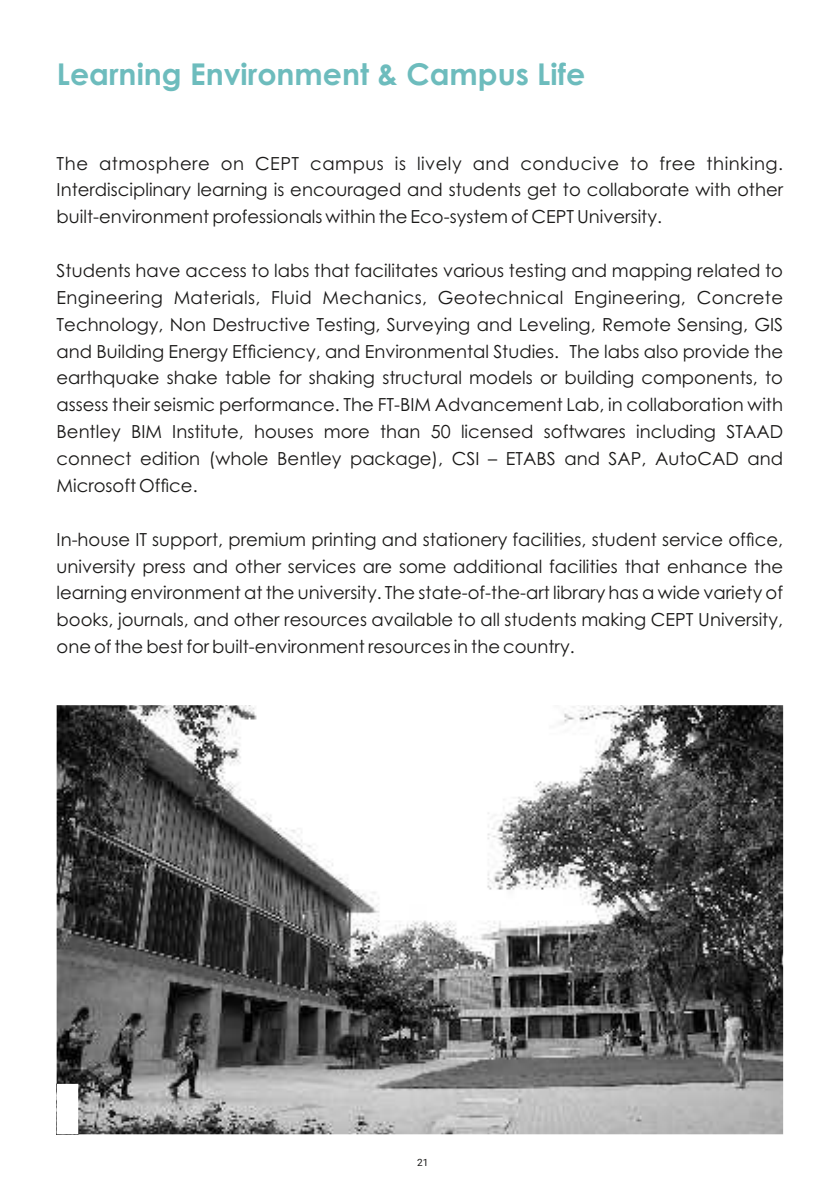
<style>
.page{position:relative;width:840px;height:1191px;background:#fff}
.page>*{position:absolute;margin:0;border:0;box-sizing:border-box;transform-origin:0 0}
.t1{font:700 30px "Century Gothic";color:#6dbcbd}
.t2{font:18px/26.8px "Century Gothic";color:#1a1918;text-align:justify}
.t3{font:10px "Roboto";color:#1a1918}
</style>
<div class="page">
<img style="left:56px;top:705px;width:726px;height:429px">
<h1 class="t1" style="left:57px;top:63px;width:529px">Learning Environment &amp; Campus Life</h1>
<p class="t2" style="left:57px;top:151px;width:727px">The atmosphere on CEPT campus is lively and conducive to free thinking.<br>Interdisciplinary learning is encouraged and students get to collaborate with other built-environment professionals within the Eco-system of CEPT University.</p>
<p class="t2" style="left:57px;top:258px;width:727px">Students have access to labs that facilitates various testing and mapping related to Engineering Materials, Fluid Mechanics, Geotechnical Engineering, Concrete Technology, Non Destructive Testing, Surveying and Leveling, Remote Sensing, GIS and Building Energy Efñciency, and Environmental Studies. The labs also provide the earthquake shake table for shaking structural models or building components, to assess their seismic performance. The FT-BIM Advancement Lab, in collaboration with Bentley BIM Institute, houses more than 50 licensed softwares including STAAD connect edition (whole Bentley package), CSI 3 ETABS and SAP, AutoCAD and Microsoft Ofñce.</p>
<p class="t2" style="left:57px;top:527px;width:727px">In-house IT support, premium printing and stationery facilities, student service ofñce, university press and other services are some additional facilities that enhance the learning environment at the university. The state-of-the-art library has a wide variety of books, journals, and other resources available to all students making CEPT University, one of the best for built-environment resources in the country.</p>
<p class="t3" style="left:417px;top:1157px;width:13px">21</p>
</div>
